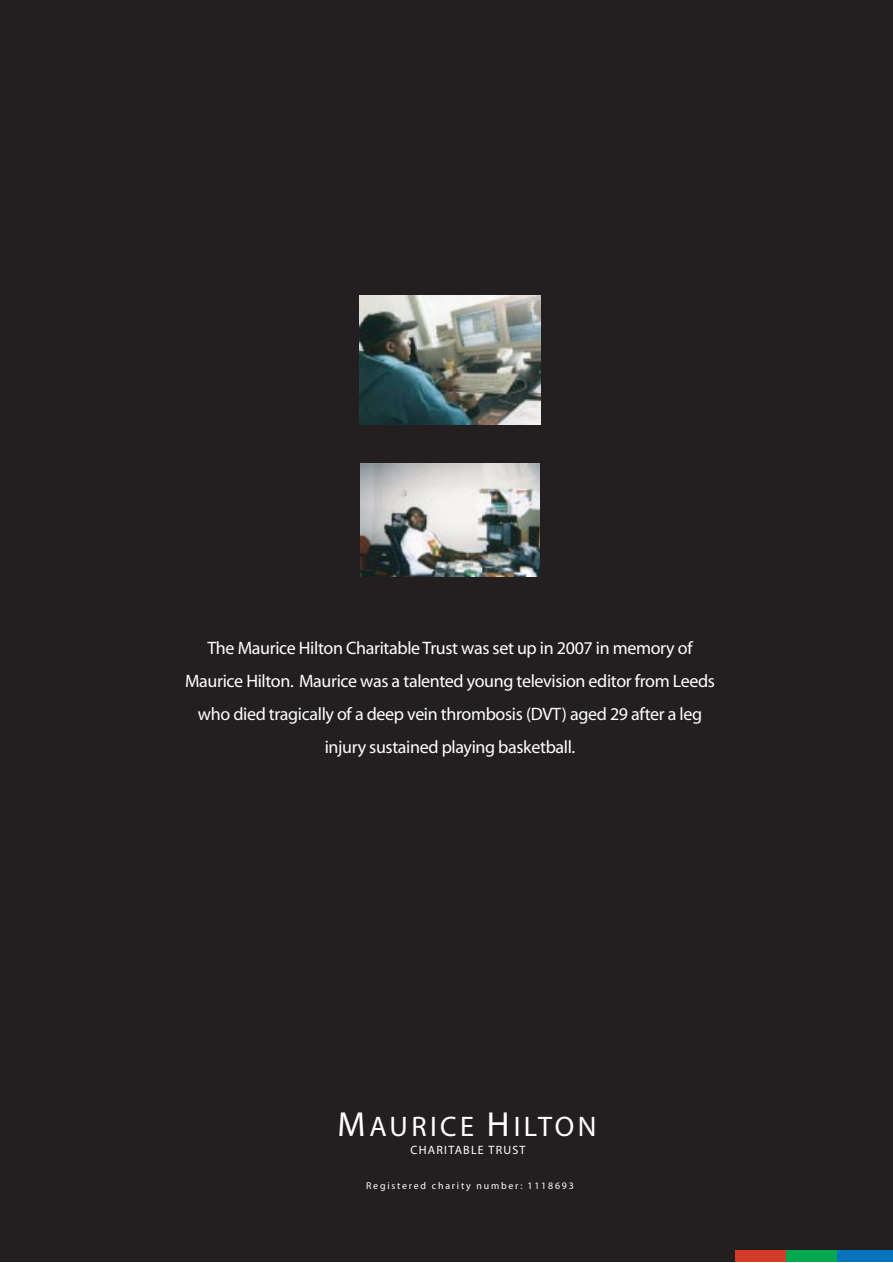
<style>
.page{position:relative;width:893px;height:1263px;background:#fff}
.page>*{position:absolute;margin:0;border:0;box-sizing:border-box;transform-origin:0 0}
.t1{font:28.35px "Myriad";letter-spacing:.12em;color:#fff}
.t2{font:18px/33px "Myriad";letter-spacing:-.02em;color:#fff;text-align:center}
.t3{font:12.15px "Myriad";letter-spacing:.1em;color:#fff}
.t4{font:9.9px "Myriad";letter-spacing:.18em;color:#fff}
.s1{font-size:34.95px}
</style>
<div class="page">
<div style="left:0;top:0;width:893px;height:1262px;background:#231f20"></div>
<div style="left:735px;top:1250px;width:52px;height:12px;background:#d43a2a"></div>
<div style="left:786px;top:1250px;width:52px;height:12px;background:#00a84f"></div>
<div style="left:837px;top:1250px;width:56px;height:12px;background:#0073bc"></div>
<img style="left:360px;top:296px;width:180px;height:129px">
<img style="left:360px;top:464px;width:180px;height:112px">
<p class="t2" style="left:185px;top:632px;width:531px">The Maurice Hilton Charitable Trust was set up in 2007 in memory of Maurice Hilton. Maurice was a talented young television editor from Leeds who died tragically of a deep vein thrombosis (DVT) aged 29 after a leg injury sustained playing basketball.</p>
<h1 class="t1" style="left:337px;top:1112px;width:261px"><span class="s1">M</span>AURICE <span class="s1">H</span>ILTON</h1>
<p class="t3" style="left:411px;top:1144px;width:117px">CHARITABLE TRUST</p>
<p class="t4" style="left:366px;top:1181px;width:209px">Registered charity number: 1118693</p>
</div>
